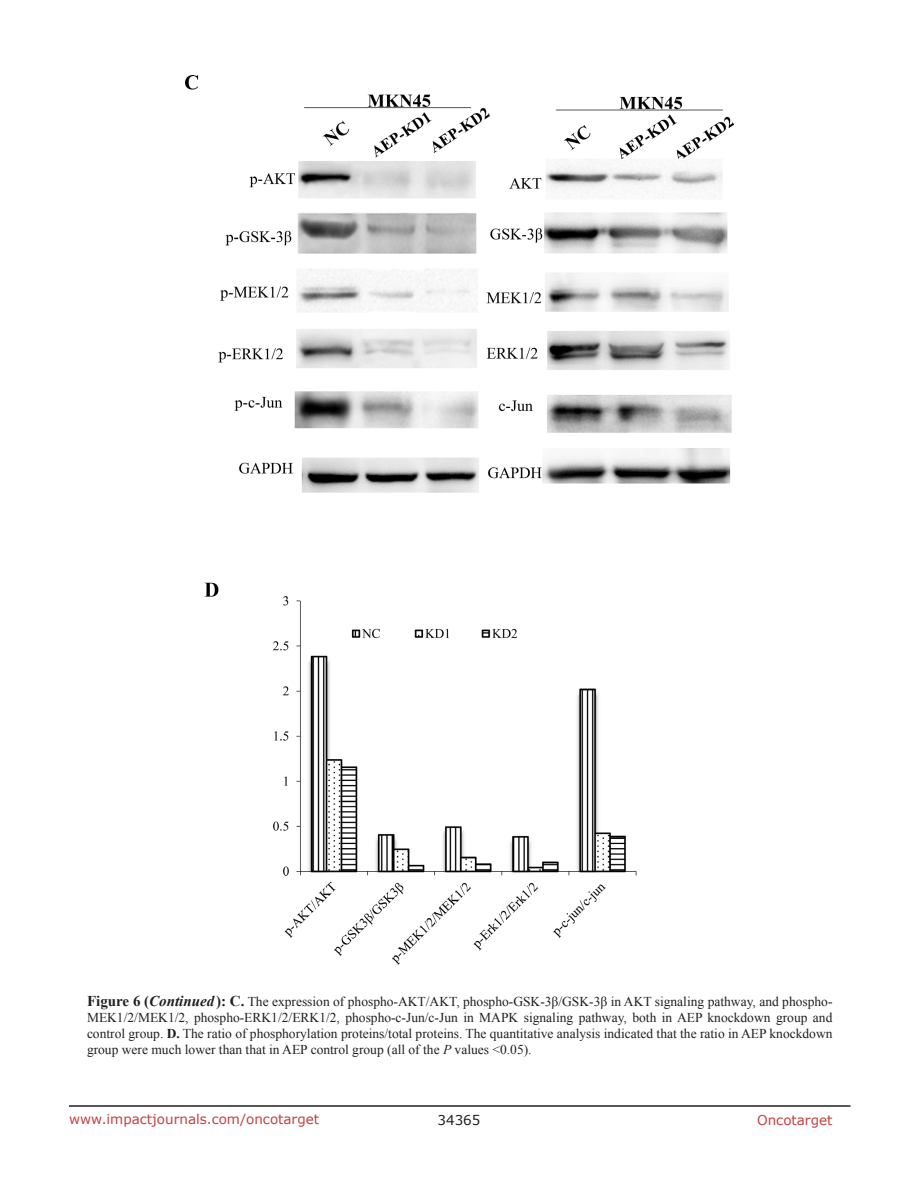
<style>
.page{position:relative;width:918px;height:1188px;background:#fff}
.page>*{position:absolute;margin:0;border:0;box-sizing:border-box;transform-origin:0 0}
.figuretext{font:13.5px/16.2px "Times New Roman";color:#231f20;text-align:justify}
.t1{font:13.5px "Verdana";color:#c24141}
.t2{font:13.5px "Verdana";color:#231f20}
.s1{font-weight:700;font-size:15px}
.s2{font-weight:700;font-style:italic;font-size:15px}
.s3{font-weight:700}
.s4{font-style:italic}
</style>
<div class="page">
<hr style="left:69px;top:1105px;width:781px;height:2px;background:#231f20">
<img style="left:186px;top:75px;width:548px;height:890px">
<p class="figuretext" style="left:87px;top:993px;width:747px"><span class="s1">Figure 6 (</span><span class="s2">Continued</span><span class="s1">): C.</span> The expression of phospho-AKT/AKT, phospho-GSK-3β/GSK-3β in AKT signaling pathway, and phospho-MEK1/2/MEK1/2, phospho-ERK1/2/ERK1/2, phospho-c-Jun/c-Jun in MAPK signaling pathway, both in AEP knockdown group and control group. <span class="s3">D.</span> The ratio of phosphorylation proteins/total proteins. The quantitative analysis indicated that the ratio in AEP knockdown group were much lower than that in AEP control group (all of the <span class="s4">P</span> values &lt;0.05).</p>
<p class="t1" style="left:69px;top:1110px;width:252px">www.impactjournals.com/oncotarget</p>
<p class="t2" style="left:438px;top:1111px;width:44px">34365</p>
<p class="t1" style="left:757px;top:1111px;width:77px">Oncotarget</p>
</div>
